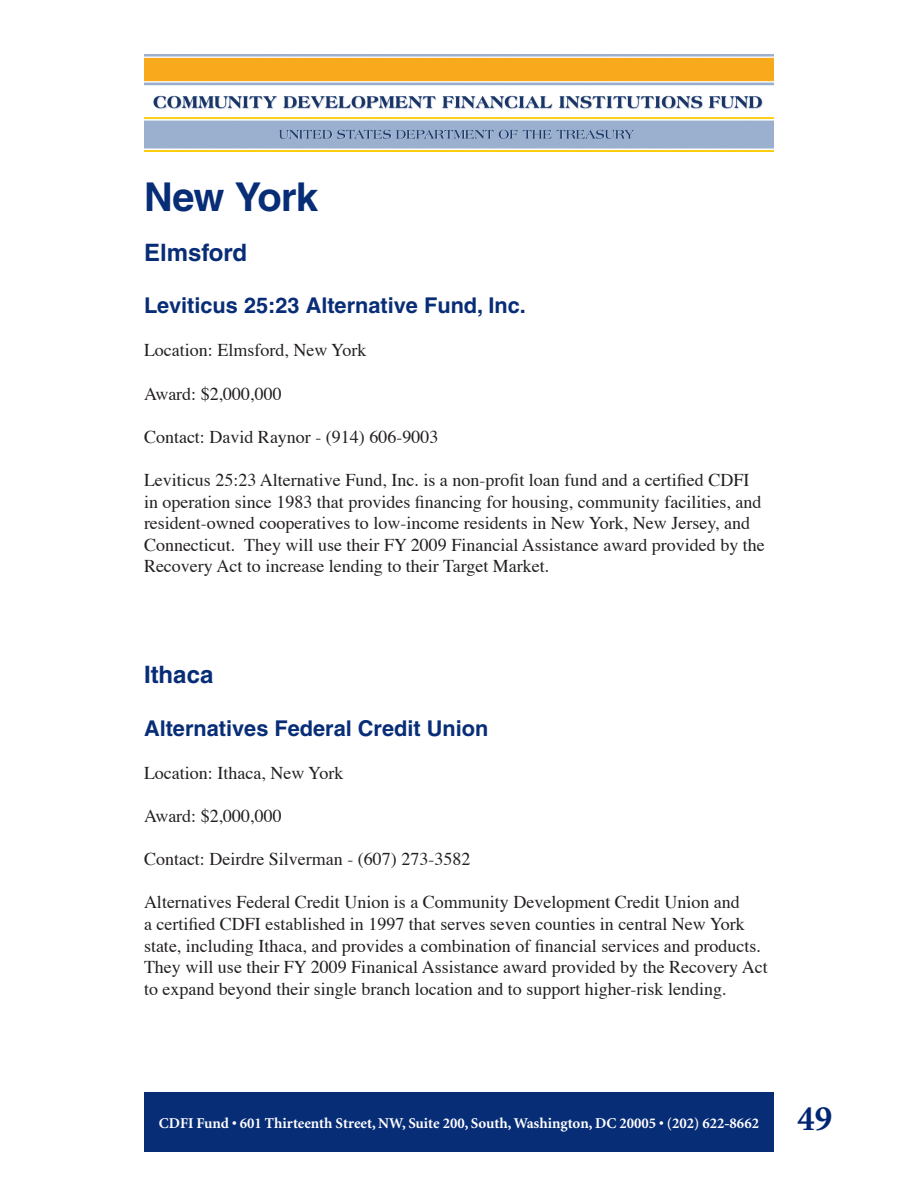
<style>
.page{position:relative;width:918px;height:1188px;background:#fff}
.page>*{position:absolute;margin:0;border:0;box-sizing:border-box;transform-origin:0 0}
.STATE2{font:700 39.75px "Helvetica";letter-spacing:-.025em;color:#082d77}
.t1{font:700 36px "Minion";color:#002673}
.t2{font:700 24px "Helvetica";color:#082d77}
.COMPANY{font:700 21.75px "Helvetica";color:#082d77}
.t3{font:18px/21.6px "Times";color:#231f20}
.t4{font:700 15px "Minion";color:#fff}
</style>
<div class="page">
<img style="left:144px;top:54px;width:630px;height:97px">
<div style="left:144px;top:1092px;width:630px;height:60px;background:#082d77"></div>
<p class="STATE2" style="left:144px;top:172px;width:175px">New York</p>
<p class="t2" style="left:144px;top:238px;width:105px">Elmsford</p>
<p class="COMPANY" style="left:144px;top:292px;width:383px">Leviticus 25:23 Alternative Fund, Inc.</p>
<p class="t3" style="left:144px;top:338px;width:224px">Location: Elmsford, New York</p>
<p class="t3" style="left:144px;top:381px;width:139px">Award: $2,000,000</p>
<p class="t3" style="left:144px;top:425px;width:296px">Contact: David Raynor - (914) 606-9003</p>
<p class="t3" style="left:144px;top:468px;width:622px">Leviticus 25:23 Alternative Fund, Inc. is a non-profit loan fund and a certified CDFI in operation since 1983 that provides financing for housing, community facilities, and resident-owned cooperatives to low-income residents in New York, New Jersey, and Connecticut. They will use their FY 2009 Financial Assistance award provided by the Recovery Act to increase lending to their Target Market.</p>
<p class="t2" style="left:144px;top:660px;width:71px">Ithaca</p>
<p class="COMPANY" style="left:144px;top:715px;width:346px">Alternatives Federal Credit Union</p>
<p class="t3" style="left:144px;top:761px;width:201px">Location: Ithaca, New York</p>
<p class="t3" style="left:144px;top:804px;width:139px">Award: $2,000,000</p>
<p class="t3" style="left:144px;top:847px;width:328px">Contact: Deirdre Silverman - (607) 273-3582</p>
<p class="t3" style="left:144px;top:890px;width:625px">Alternatives Federal Credit Union is a Community Development Credit Union and<br>a certified CDFI established in 1997 that serves seven counties in central New York state, including Ithaca, and provides a combination of financial services and products.<br>They will use their FY 2009 Finanical Assistance award provided by the Recovery Act to expand beyond their single branch location and to support higher-risk lending.</p>
<p class="t4" style="left:159px;top:1115px;width:602px">CDFI Fund • 601 Thirteenth Street, NW, Suite 200, South, Washington, DC 20005 • (202) 622-8662</p>
<h2 class="t1" style="left:797px;top:1101px;width:37px">49</h2>
</div>
